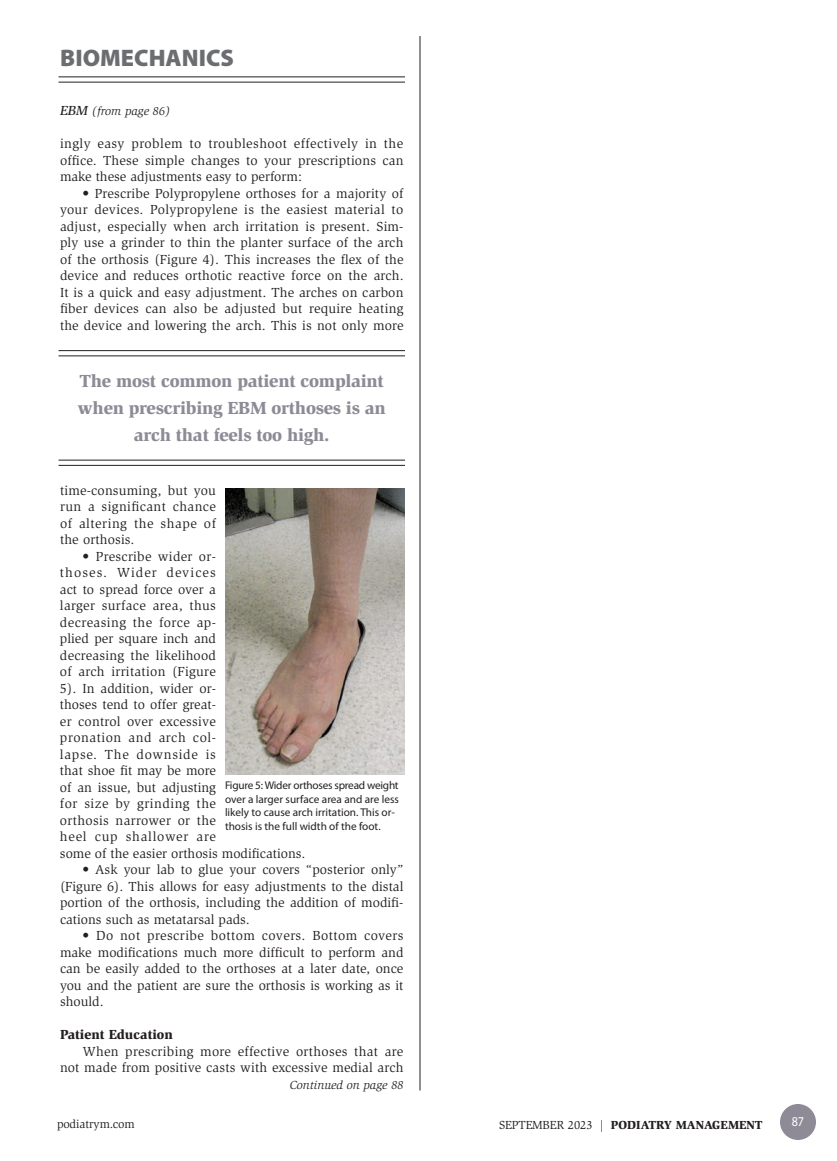
<style>
.page{position:relative;width:837px;height:1161px;background:#fff}
.page>*{position:absolute;margin:0;border:0;box-sizing:border-box;transform-origin:0 0}
.t1{font:900 24px "Myriad Pro";color:#6c6d70}
._2011-Callout{font:900 18px/27px "Slimbach";letter-spacing:-.015em;color:#8e8b97;text-align:center}
._2011-Global_Text{font:13.5px/16.5px "Slimbach";letter-spacing:.01em;color:#231f20;text-align:justify}
._2011-Subhead1{font:900 13.5px "Slimbach";color:#231f20}
.t2{font:13.5px "Myriad Pro";color:#fff;scale:.9 1}
.t3{font:italic 12px "Slimbach";color:#231f20}
.t4{font:900 12px "Slimbach";color:#231f20}
.t5{font:12px "Slimbach";color:#231f20}
._2023-Photo_Caption{font:11.25px/13.5px "Myriad Pro";color:#231f20}
.s1{font-weight:500;font-size:13.5px}
.s2{font-weight:400}
</style>
<div class="page">
<hr style="left:420px;top:36px;width:1px;height:1054px;background:#231f20">
<hr style="left:58px;top:76px;width:347px;height:1px;background:#231f20">
<hr style="left:58px;top:82px;width:347px;height:1px;background:#231f20">
<hr style="left:58px;top:350px;width:347px;height:1px;background:#231f20">
<hr style="left:58px;top:356px;width:347px;height:1px;background:#231f20">
<hr style="left:58px;top:460px;width:347px;height:1px;background:#231f20">
<hr style="left:58px;top:465px;width:347px;height:1px;background:#231f20">
<div style="left:780px;top:1104px;width:36px;height:36px;background:#8e8b97;border-radius:50%"></div>
<img style="left:225px;top:488px;width:180px;height:287px">
<p class="t1" style="left:60px;top:44px;width:175px">BIOMECHANICS</p>
<p class="t3" style="left:60px;top:104px;width:112px"><span class="s1">EBM</span> (from page 86)</p>
<p class="_2011-Global_Text" style="left:60px;top:135px;width:345px">ingly easy problem to troubleshoot effectively in the office. These simple changes to your prescriptions can make these adjustments easy to perform:</p>
<p class="_2011-Global_Text" style="left:60px;top:185px;width:345px;text-indent:23px">• Prescribe Polypropylene orthoses for a majority of your devices. Polypropylene is the easiest material to adjust, especially when arch irritation is present. Sim&shy;ply use a grinder to thin the planter surface of the arch of the orthosis (Figure 4). This increases the flex of the device and reduces orthotic reactive force on the arch.<br>It is a quick and easy adjustment. The arches on carbon fiber devices can also be adjusted but require heating the device and lowering the arch. This is not only more</p>
<p class="_2011-Callout" style="left:78px;top:367px;width:310px">The most common patient complaint when prescribing EBM orthoses is an arch that feels too high.</p>
<p class="_2011-Global_Text" style="left:60px;top:482px;width:158px">time-consuming, but you run a significant chance of altering the shape of the orthosis.</p>
<p class="_2011-Global_Text" style="left:60px;top:548px;width:247px;text-align:left;text-indent:23px">• Prescribe wider or-<br>thoses. Wider devices<br>act to spread force over a<br>larger surface area, thus<br>decreasing the force ap-<br>plied per square inch and<br>decreasing the likelihood<br>of arch irritation (Figure<br>5). In addition, wider or-<br>thoses tend to offer great-<br>er control over excessive<br>pronation and arch col-<br>lapse. The downside is<br>that shoe fit may be more<br>of an issue, but adjusting<br>for size by grinding the<br>orthosis narrower or the<br>heel cup shallower are<br>some of the easier orthosis modifications.</p>
<p class="_2011-Global_Text" style="left:60px;top:861px;width:345px;text-indent:23px">• Ask your lab to glue your covers “posterior only” (Figure 6). This allows for easy adjustments to the distal portion of the orthosis, including the addition of modifi&shy;cations such as metatarsal pads.</p>
<p class="_2011-Global_Text" style="left:60px;top:927px;width:345px;text-indent:23px">• Do not prescribe bottom covers. Bottom covers make modifications much more difficult to perform and can be easily added to the orthoses at a later date, once you and the patient are sure the orthosis is working as it should.</p>
<p class="_2011-Subhead1" style="left:60px;top:1026px;width:114px">Patient Education</p>
<p class="_2011-Global_Text" style="left:60px;top:1043px;width:345px;text-align:right">When prescribing more effective orthoses that are not made from positive casts with excessive medial arch</p>
<p class="_2023-Photo_Caption" style="left:225px;top:779px;width:175px">Figure 5: Wider orthoses spread weight over a larger surface area and are less likely to cause arch irritation. This or&shy;thosis is the full width of the foot.</p>
<p class="t3" style="left:290px;top:1078px;width:115px">Continued on page 88</p>
<p class="t5" style="left:57px;top:1117px;width:79px">podiatrym.com</p>
<p class="t4" style="left:499px;top:1117px;width:265px"><span class="s2">SEPTEMBER 2023 |</span> PODIATRY MANAGEMENT</p>
<p class="t2" style="left:792px;top:1114px;width:15px">87</p>
</div>
